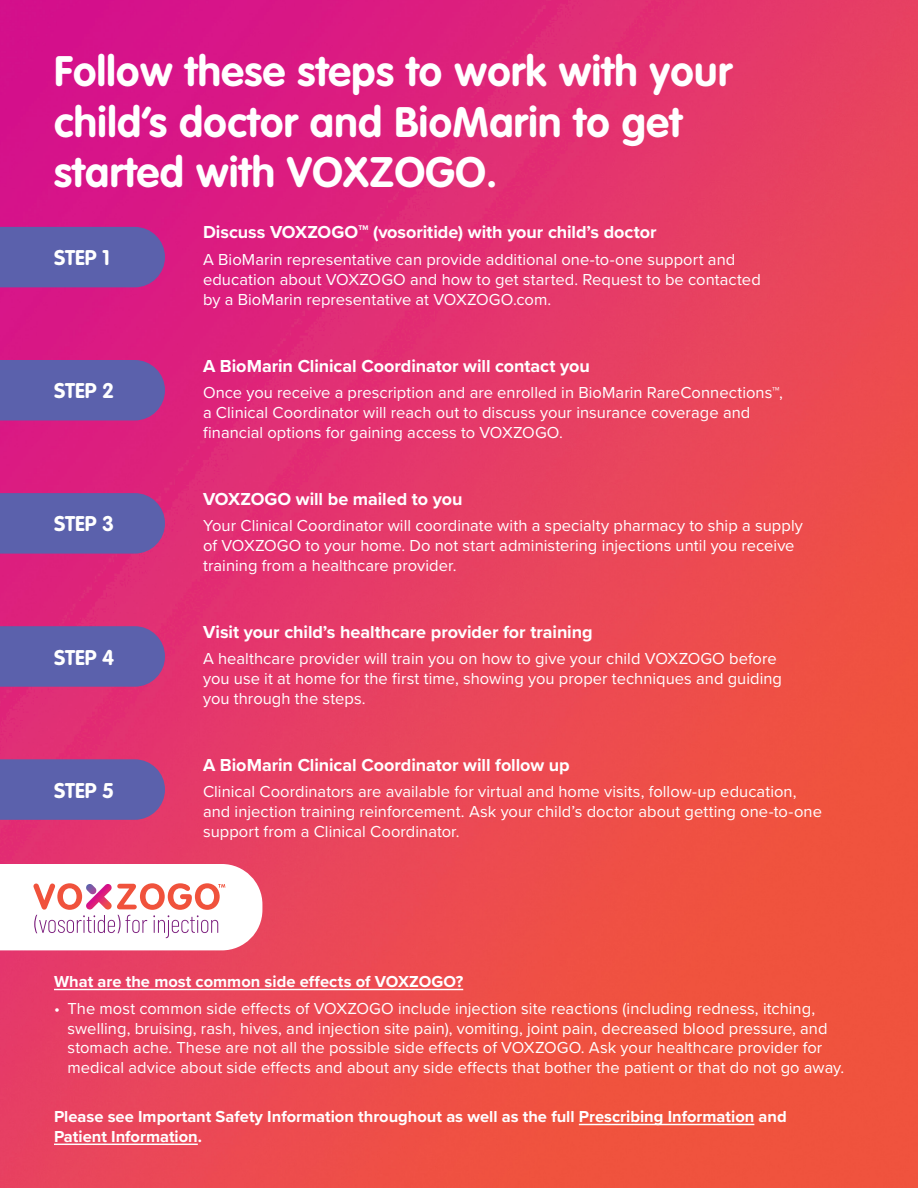
<style>
.page{position:relative;width:918px;height:1188px;background:#fff}
.page>*{position:absolute;margin:0;border:0;box-sizing:border-box;transform-origin:0 0}
.t1{font:700 42px/50.4px "VAG Rounded Std";letter-spacing:.01em;color:#fff}
.t2{font:700 21px "VAG Rounded Std";color:#fff}
.t3{font:700 18px "Proxima Nova";letter-spacing:-.005em;color:#fff}
.t4{font:16.5px/19.8px "Proxima Nova";color:#fff}
.t5{font:700 16.5px/19.8px "Proxima Nova";color:#fff}
.t6{font:700 7.05px "Proxima Nova";color:#fff}
</style>
<div class="page">
<img style="left:0;top:0;width:918px;height:1188px">
<hr style="left:54px;top:989px;width:409px;height:1px;background:#fff">
<div style="left:0;top:227px;width:165px;height:60px;background:#5b61ac"></div>
<div style="left:0;top:360px;width:165px;height:60px;background:#5b61ac"></div>
<svg style="left:0;top:493px;width:165px;height:61px;background:#615ea9"></svg>
<svg style="left:0;top:626px;width:165px;height:61px;background:#615ea9"></svg>
<svg style="left:0;top:759px;width:165px;height:61px;background:#615ea8"></svg>
<hr style="left:579px;top:1124px;width:175px;height:1px;background:#fff">
<hr style="left:54px;top:1144px;width:144px;height:1px;background:#fff">
<svg style="left:0;top:864px;width:262px;height:86px"></svg>
<h1 class="t1" style="left:54px;top:48px;width:680px">Follow these steps to work with your child’s doctor and BioMarin to get started with VOXZOGO.</h1>
<p class="t3" style="left:203px;top:219px;width:157px">Discuss VOXZOGO</p>
<p class="t6" style="left:358px;top:222px;width:12px">TM</p>
<p class="t3" style="left:373px;top:219px;width:285px">(vosoritide) with your child’s doctor</p>
<p class="t4" style="left:203px;top:249px;width:559px">A BioMarin representative can provide additional one-to-one support and education about VOXZOGO and how to get started. Request to be contacted by a BioMarin representative at VOXZOGO.com.</p>
<p class="t2" style="left:54px;top:245px;width:57px">STEP 1</p>
<p class="t2" style="left:54px;top:379px;width:62px">STEP 2</p>
<p class="t2" style="left:54px;top:512px;width:62px">STEP 3</p>
<p class="t2" style="left:54px;top:645px;width:62px">STEP 4</p>
<p class="t2" style="left:54px;top:778px;width:62px">STEP 5</p>
<p class="t3" style="left:203px;top:352px;width:388px">A BioMarin Clinical Coordinator will contact you</p>
<p class="t4" style="left:203px;top:382px;width:581px">Once you receive a prescription and are enrolled in BioMarin RareConnections™, a Clinical Coordinator will reach out to discuss your insurance coverage and financial options for gaining access to VOXZOGO.</p>
<p class="t3" style="left:203px;top:485px;width:261px">VOXZOGO will be mailed to you</p>
<p class="t4" style="left:203px;top:515px;width:601px">Your Clinical Coordinator will coordinate with a specialty pharmacy to ship a supply of VOXZOGO to your home. Do not start administering injections until you receive training from a healthcare provider.</p>
<p class="t3" style="left:203px;top:618px;width:391px">Visit your child’s healthcare provider for training</p>
<p class="t4" style="left:203px;top:648px;width:581px">A healthcare provider will train you on how to give your child VOXZOGO before you use it at home for the first time, showing you proper techniques and guiding you through the steps.</p>
<p class="t3" style="left:203px;top:751px;width:368px">A BioMarin Clinical Coordinator will follow up</p>
<p class="t4" style="left:203px;top:781px;width:620px">Clinical Coordinators are available for virtual and home visits, follow-up education, and injection training reinforcement. Ask your child’s doctor about getting one-to-one support from a Clinical Coordinator.</p>
<p class="t5" style="left:54px;top:971px;width:411px">What are the most common side effects of VOXZOGO?</p>
<p class="t4" style="left:67px;top:998px;width:778px;text-indent:-13px">• The most common side effects of VOXZOGO include injection site reactions (including redness, itching, swelling, bruising, rash, hives, and injection site pain), vomiting, joint pain, decreased blood pressure, and stomach ache. These are not all the possible side effects of VOXZOGO. Ask your healthcare provider for medical advice about side effects and about any side effects that bother the patient or that do not go away.</p>
<p class="t5" style="left:54px;top:1106px;width:734px">Please see Important Safety Information throughout as well as the full Prescribing Information and<br>Patient Information.</p>
</div>
